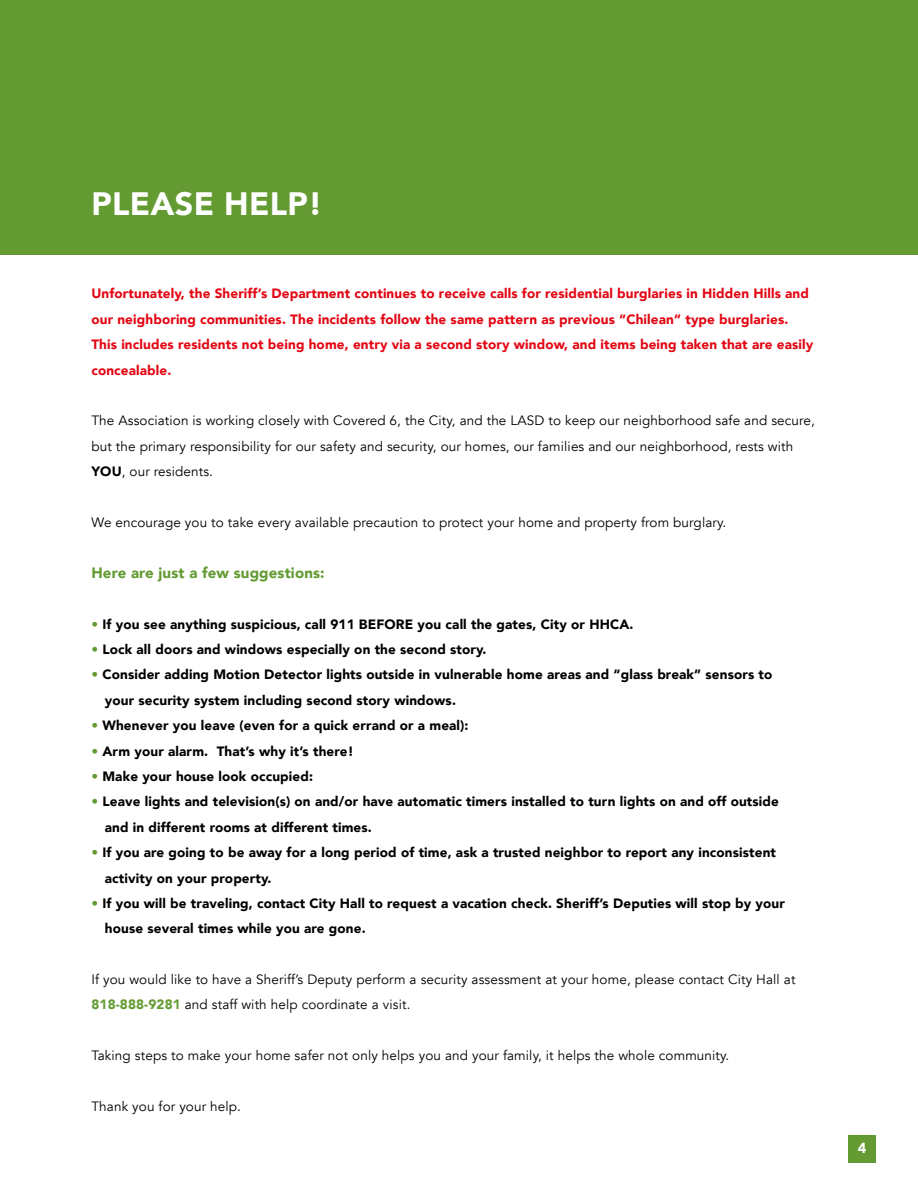
<style>
.page{position:relative;width:918px;height:1188px;background:#fff}
.page>*{position:absolute;margin:0;border:0;box-sizing:border-box;transform-origin:0 0}
.t1{font:900 32.4px "Avenir";letter-spacing:.01em;color:#fff}
.t2{font:900 15px "Avenir";letter-spacing:.01em;color:#639b32}
.t3{font:900 14.7px "Avenir";color:#fff}
.t4{font:900 13.5px/25.3px "Avenir";letter-spacing:.01em;color:#000}
.t5{font:13.5px/25.3px "Avenir";letter-spacing:.01em;color:#000}
.t6{font:900 13.5px/25.3px "Avenir";letter-spacing:.01em;color:#e30613}
.s1{font-weight:900}
.s2{color:#639b32}
.s3{font-weight:900;color:#639b32}
</style>
<div class="page">
<div style="left:0;top:0;width:918px;height:254px;background:#639b32"></div>
<div style="left:848px;top:1135px;width:28px;height:27px;background:#639b32"></div>
<h1 class="t1" style="left:91px;top:176px;width:233px">PLEASE HELP!</h1>
<p class="t6" style="left:91px;top:281px;width:723px">Unfortunately, the Sheriff’s Department continues to receive calls for residential burglaries in Hidden Hills and our neighboring communities. The incidents follow the same pattern as previous “Chilean” type burglaries.<br>This includes residents not being home, entry via a second story window, and items being taken that are easily concealable.</p>
<p class="t5" style="left:91px;top:408px;width:725px">The Association is working closely with Covered 6, the City, and the LASD to keep our neighborhood safe and secure, but the primary responsibility for our safety and security, our homes, our families and our neighborhood, rests with<br><span class="s1">YOU</span>, our residents.</p>
<p class="t5" style="left:91px;top:510px;width:636px">We encourage you to take every available precaution to protect your home and property from burglary.</p>
<p class="t2" style="left:91px;top:560px;width:235px">Here are just a few suggestions:</p>
<p class="t4" style="left:91px;top:611px;width:544px"><span class="s2">•</span> If you see anything suspicious, call 911 BEFORE you call the gates, City or HHCA.</p>
<p class="t4" style="left:91px;top:636px;width:397px"><span class="s2">•</span> Lock all doors and windows especially on the second story.</p>
<p class="t4" style="left:105px;top:662px;width:669px;text-indent:-13px"><span class="s2">•</span> Consider adding Motion Detector lights outside in vulnerable home areas and “glass break” sensors to your security system including second story windows.</p>
<p class="t4" style="left:91px;top:712px;width:379px"><span class="s2">•</span> Whenever you leave (even for a quick errand or a meal):</p>
<p class="t4" style="left:91px;top:738px;width:264px"><span class="s2">•</span> Arm your alarm. That’s why it’s there!</p>
<p class="t4" style="left:91px;top:763px;width:223px"><span class="s2">•</span> Make your house look occupied:</p>
<p class="t4" style="left:105px;top:789px;width:676px;text-indent:-13px"><span class="s2">•</span> Leave lights and television(s) on and/or have automatic timers installed to turn lights on and off outside and in different rooms at different times.</p>
<p class="t4" style="left:105px;top:839px;width:673px;text-indent:-14px"><span class="s2">•</span> If you are going to be away for a long period of time, ask a trusted neighbor to report any inconsistent activity on your property.</p>
<p class="t4" style="left:105px;top:890px;width:682px;text-indent:-13px"><span class="s2">•</span> If you will be traveling, contact City Hall to request a vacation check. Sheriff’s Deputies will stop by your house several times while you are gone.</p>
<p class="t5" style="left:91px;top:967px;width:706px">If you would like to have a Sheriff’s Deputy perform a security assessment at your home, please contact City Hall at<br><span class="s3">818-888-9281</span> and staff with help coordinate a visit.</p>
<p class="t5" style="left:91px;top:1043px;width:639px">Taking steps to make your home safer not only helps you and your family, it helps the whole community.</p>
<p class="t5" style="left:91px;top:1094px;width:151px">Thank you for your help.</p>
<p class="t3" style="left:858px;top:1136px;width:10px">4</p>
</div>
